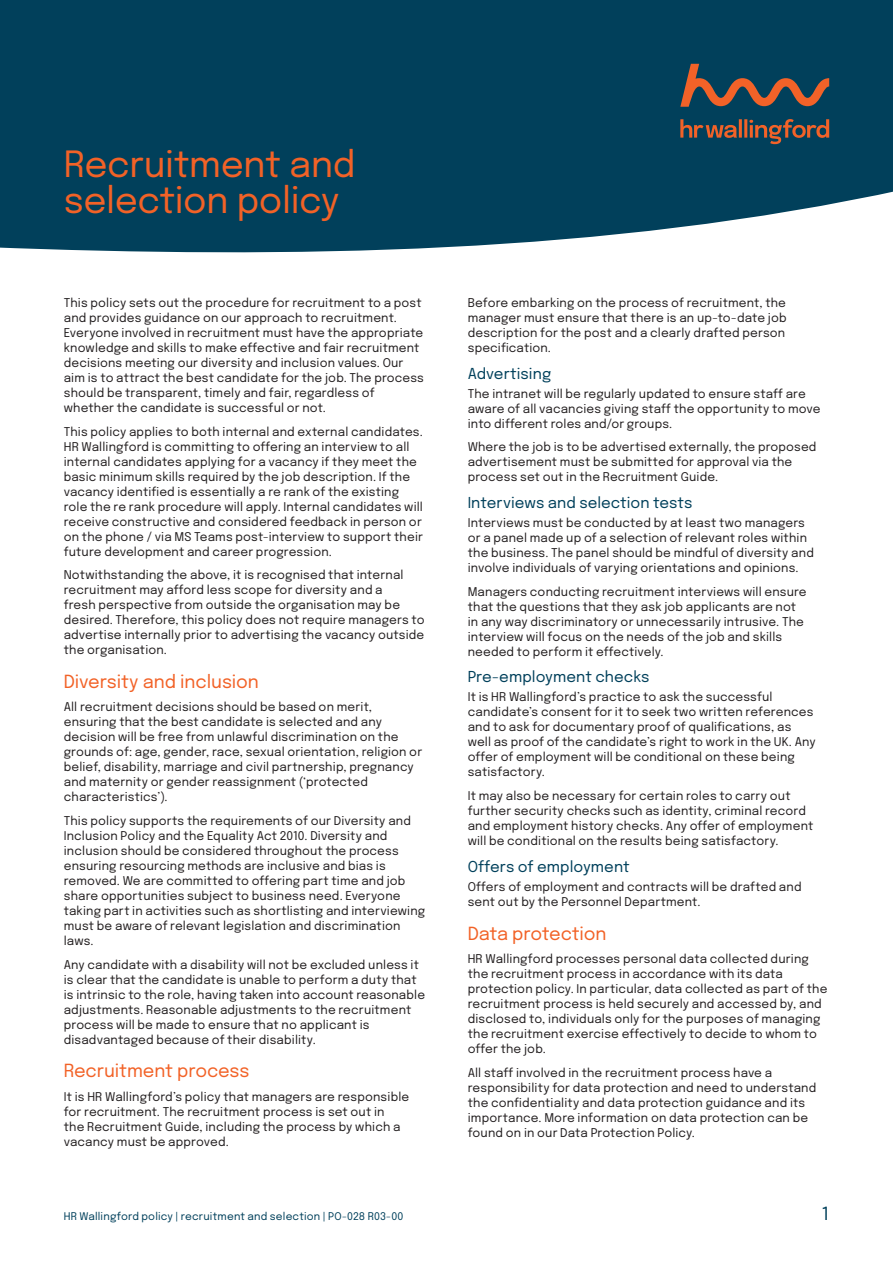
<style>
.page{position:relative;width:893px;height:1263px;background:#fff}
.page>*{position:absolute;margin:0;border:0;box-sizing:border-box;transform-origin:0 0}
.t1{font:36px/36px "Epilogue";letter-spacing:-.01em;color:#f26227}
.t2{font:18px "Epilogue";letter-spacing:-.01em;color:#f26227}
.t3{font:18px "Epilogue";color:#01405b}
.t4{font:15px "Epilogue";letter-spacing:.005em;color:#01405b}
.t5{font:12px/15px "Epilogue";letter-spacing:.01em;color:#231f20}
.t6{font:10.5px "Epilogue";letter-spacing:.015em;color:#01405b}
</style>
<div class="page">
<div style="left:0;top:0;width:893px;height:253px;background:#01405b"></div>
<svg style="left:680px;top:64px;width:149px;height:80px"></svg>
<h1 class="t1" style="left:64px;top:144px;width:293px">Recruitment and selection policy</h1>
<p class="t5" style="left:64px;top:295px;width:362px">This policy sets out the procedure for recruitment to a post and provides guidance on our approach to recruitment.<br>Everyone involved in recruitment must have the appropriate knowledge and skills to make effective and fair recruitment decisions meeting our diversity and inclusion values. Our aim is to attract the best candidate for the job. The process should be transparent, timely and fair, regardless of whether the candidate is successful or not.</p>
<p class="t5" style="left:64px;top:423px;width:361px">This policy applies to both internal and external candidates.<br>HR Wallingford is committing to offering an interview to all internal candidates applying for a vacancy if they meet the basic minimum skills required by the job description. If the vacancy identified is essentially a re rank of the existing role the re rank procedure will apply. Internal candidates will receive constructive and considered feedback in person or on the phone / via MS Teams post-interview to support their future development and career progression.</p>
<p class="t5" style="left:64px;top:567px;width:362px">Notwithstanding the above, it is recognised that internal recruitment may afford less scope for diversity and a<br>fresh perspective from outside the organisation may be desired. Therefore, this policy does not require managers to advertise internally prior to advertising the vacancy outside the organisation.</p>
<h2 class="t2" style="left:64px;top:669px;width:197px">Diversity and inclusion</h2>
<p class="t5" style="left:64px;top:699px;width:360px">All recruitment decisions should be based on merit, ensuring that the best candidate is selected and any decision will be free from unlawful discrimination on the grounds of: age, gender, race, sexual orientation, religion or belief, disability, marriage and civil partnership, pregnancy and maternity or gender reassignment (‘protected characteristics’).</p>
<p class="t5" style="left:64px;top:812px;width:363px">This policy supports the requirements of our Diversity and Inclusion Policy and the Equality Act 2010. Diversity and inclusion should be considered throughout the process ensuring resourcing methods are inclusive and bias is removed. We are committed to offering part time and job share opportunities subject to business need. Everyone taking part in activities such as shortlisting and interviewing must be aware of relevant legislation and discrimination laws.</p>
<p class="t5" style="left:64px;top:956px;width:363px">Any candidate with a disability will not be excluded unless it is clear that the candidate is unable to perform a duty that is intrinsic to the role, having taken into account reasonable adjustments. Reasonable adjustments to the recruitment process will be made to ensure that no applicant is disadvantaged because of their disability.</p>
<h2 class="t2" style="left:64px;top:1058px;width:187px">Recruitment process</h2>
<p class="t5" style="left:64px;top:1088px;width:347px">It is HR Wallingford’s policy that managers are responsible for recruitment. The recruitment process is set out in<br>the Recruitment Guide, including the process by which a vacancy must be approved.</p>
<p class="t5" style="left:468px;top:295px;width:320px">Before embarking on the process of recruitment, the manager must ensure that there is an up-to-date job description for the post and a clearly drafted person specification.</p>
<p class="t4" style="left:468px;top:363px;width:85px">Advertising</p>
<p class="t5" style="left:468px;top:385px;width:354px">The intranet will be regularly updated to ensure staff are aware of all vacancies giving staff the opportunity to move into different roles and/or groups.</p>
<p class="t5" style="left:468px;top:439px;width:350px">Where the job is to be advertised externally, the proposed advertisement must be submitted for approval via the process set out in the Recruitment Guide.</p>
<p class="t4" style="left:468px;top:492px;width:226px">Interviews and selection tests</p>
<p class="t5" style="left:468px;top:515px;width:348px">Interviews must be conducted by at least two managers or a panel made up of a selection of relevant roles within the business. The panel should be mindful of diversity and involve individuals of varying orientations and opinions.</p>
<p class="t5" style="left:468px;top:583px;width:340px">Managers conducting recruitment interviews will ensure that the questions that they ask job applicants are not in any way discriminatory or unnecessarily intrusive. The interview will focus on the needs of the job and skills needed to perform it effectively.</p>
<p class="t4" style="left:468px;top:666px;width:183px">Pre-employment checks</p>
<p class="t5" style="left:468px;top:689px;width:350px">It is HR Wallingford’s practice to ask the successful candidate’s consent for it to seek two written references and to ask for documentary proof of qualifications, as well as proof of the candidate’s right to work in the UK. Any offer of employment will be conditional on these being satisfactory.</p>
<p class="t5" style="left:468px;top:787px;width:347px">It may also be necessary for certain roles to carry out further security checks such as identity, criminal record and employment history checks. Any offer of employment will be conditional on the results being satisfactory.</p>
<p class="t4" style="left:468px;top:855px;width:164px">Offers of employment</p>
<p class="t5" style="left:468px;top:878px;width:335px">Offers of employment and contracts will be drafted and sent out by the Personnel Department.</p>
<h2 class="t2" style="left:468px;top:920px;width:140px">Data protection</h2>
<p class="t5" style="left:468px;top:950px;width:361px">HR Wallingford processes personal data collected during the recruitment process in accordance with its data protection policy. In particular, data collected as part of the recruitment process is held securely and accessed by, and disclosed to, individuals only for the purposes of managing the recruitment exercise effectively to decide to whom to offer the job.</p>
<p class="t5" style="left:468px;top:1064px;width:350px">All staff involved in the recruitment process have a responsibility for data protection and need to understand the confidentiality and data protection guidance and its importance. More information on data protection can be found on in our Data Protection Policy.</p>
<p class="t6" style="left:64px;top:1209px;width:341px">HR Wallingford policy | recruitment and selection | PO-028 R03-00</p>
<h2 class="t3" style="left:822px;top:1201px;width:9px">1</h2>
</div>
